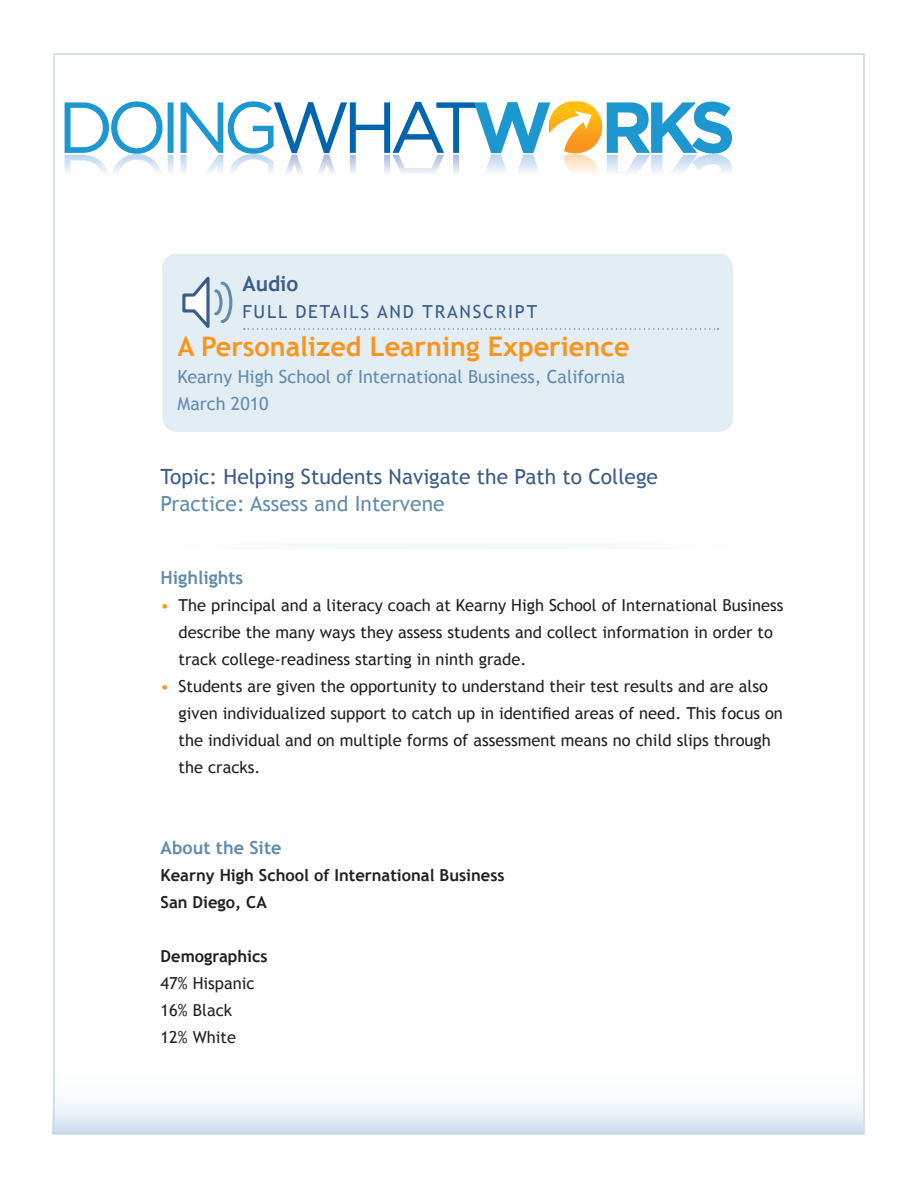
<style>
.page{position:relative;width:918px;height:1188px;background:#fff}
.page>*{position:absolute;margin:0;border:0;box-sizing:border-box;transform-origin:0 0}
.t1{font:700 27px "Trebuchet MS";color:#fa941c}
.t2{font:21px "Trebuchet MS";color:#3b5c8a}
.t3{font:21px "Trebuchet MS";color:#618cad}
.t4{font:700 21px "Trebuchet MS";color:#3b5c8a}
.t5{font:18px "Trebuchet MS";color:#618cad}
.t6{font:18px "Trebuchet MS";letter-spacing:.1em;color:#3b5c8a}
.t7{font:700 18px "Trebuchet MS";color:#618cad}
.t8{font:16.5px/27px "Trebuchet MS";color:#231f20}
.t9{font:700 16.5px "Trebuchet MS";color:#231f20}
.s1{color:#fa941c}
</style>
<div class="page">
<svg style="left:56px;top:1102px;width:806px;height:30px"></svg>
<div style="left:171px;top:543px;width:564px;height:6px;border:2px solid #fff"></div>
<div style="left:162px;top:254px;width:571px;height:178px;background:#e3edf4;border-radius:15px"></div>
<svg style="left:244px;top:328px;width:474px;height:2px"></svg>
<svg style="left:182px;top:276px;width:51px;height:52px"></svg>
<img style="left:64px;top:101px;width:668px;height:72px">
<p class="t4" style="left:242px;top:270px;width:58px">Audio</p>
<p class="t6" style="left:242px;top:301px;width:296px">FULL DETAILS AND TRANSCRIPT</p>
<p class="t1" style="left:178px;top:329px;width:454px">A Personalized Learning Experience</p>
<p class="t5" style="left:178px;top:366px;width:449px">Kearny High School of International Business, California</p>
<p class="t5" style="left:178px;top:393px;width:93px">March 2010</p>
<p class="t2" style="left:161px;top:464px;width:499px">Topic: Helping Students Navigate the Path to College</p>
<p class="t3" style="left:161px;top:491px;width:285px">Practice: Assess and Intervene</p>
<p class="t7" style="left:161px;top:567px;width:84px">Highlights</p>
<p class="t8" style="left:179px;top:592px;width:606px;text-indent:-18px"><span class="s1">•</span> The principal and a literacy coach at Kearny High School of International Business describe the many ways they assess students and collect information in order to track college-readiness starting in ninth grade.</p>
<p class="t8" style="left:179px;top:673px;width:606px;text-indent:-18px"><span class="s1">•</span> Students are given the opportunity to understand their test results and are also given individualized support to catch up in identified areas of need. This focus on the individual and on multiple forms of assessment means no child slips through the cracks.</p>
<p class="t7" style="left:161px;top:837px;width:122px">About the Site</p>
<p class="t9" style="left:161px;top:865px;width:345px">Kearny High School of International Business</p>
<p class="t9" style="left:161px;top:892px;width:108px">San Diego, CA</p>
<p class="t9" style="left:161px;top:946px;width:109px">Demographics</p>
<p class="t8" style="left:161px;top:970px;width:96px">47% Hispanic</p>
<p class="t8" style="left:161px;top:997px;width:73px">16% Black</p>
<p class="t8" style="left:161px;top:1024px;width:77px">12% White</p>
</div>
